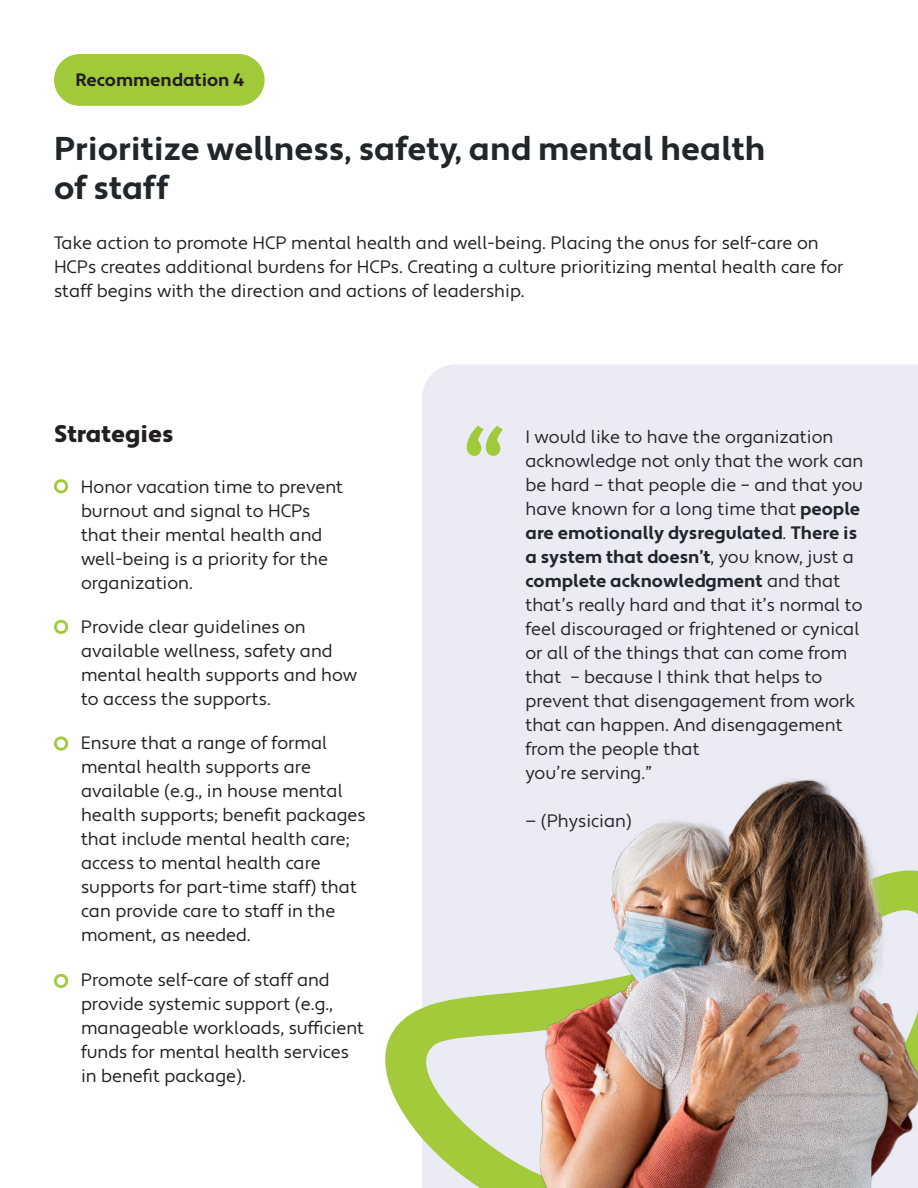
<style>
.page{position:relative;width:918px;height:1188px;background:#fff}
.page>*{position:absolute;margin:0;border:0;box-sizing:border-box;transform-origin:0 0}
.t1{font:500 condensed 120px "Apertura";color:#a1ca3a}
.t2{font:700 33px/39px "Apertura";color:#21262b}
.t3{font:900 24px "Apertura";color:#231f20}
.t4{font:18px/24px "Apertura";color:#231f20}
.t5{font:18px/24px "Apertura";color:#21262b}
.t6{font:700 18px "Apertura";color:#231f20}
.s1{font-weight:700}
</style>
<div class="page">
<div style="left:422px;top:364px;width:496px;height:407px;background:#ebebf5"></div>
<div style="left:54px;top:54px;width:211px;height:52px;background:#a1ca3a;border-radius:26px"></div>
<div style="left:54px;top:479px;width:14px;height:14px;border:3px solid #a1ca3a;border-radius:50%"></div>
<div style="left:54px;top:620px;width:14px;height:14px;border:3px solid #a1ca3a;border-radius:50%"></div>
<div style="left:54px;top:736px;width:14px;height:15px;border:3px solid #a1ca3a;border-radius:50%"></div>
<div style="left:54px;top:974px;width:14px;height:14px;border:3px solid #a1ca3a;border-radius:50%"></div>
<img style="left:385px;top:771px;width:533px;height:417px">
<p class="t6" style="left:76px;top:72px;width:170px">Recommendation 4</p>
<h2 class="t2" style="left:54px;top:132px;width:713px">Prioritize wellness, safety, and mental health of staff</h2>
<p class="t4" style="left:54px;top:233px;width:791px">Take action to promote HCP mental health and well-being. Placing the onus for self-care on<br>HCPs creates additional burdens for HCPs. Creating a culture prioritizing mental health care for staff begins with the direction and actions of leadership.</p>
<h3 class="t3" style="left:54px;top:425px;width:121px">Strategies</h3>
<p class="t5" style="left:525px;top:427px;width:339px">I would like to have the organization acknowledge not only that the work can be hard – that people die – and that you have known for a long time that <span class="s1">people are emotionally dysregulated</span>. <span class="s1">There is a system that doesn’t</span>, you know, just a <span class="s1">complete acknowledgment</span> and that that’s really hard and that it’s normal to feel discouraged or frightened or cynical or all of the things that can come from that – because I think that helps to prevent that disengagement from work that can happen. And disengagement from the people that<br>you’re serving.”</p>
<p class="t5" style="left:525px;top:811px;width:108px">— (Physician)</p>
<h1 class="t1" style="left:461px;top:403px;width:48px">“</h1>
<p class="t4" style="left:81px;top:476px;width:264px;text-indent:-27px">• Honor vacation time to prevent burnout and signal to HCPs that their mental health and well-being is a priority for the organization.</p>
<p class="t4" style="left:81px;top:617px;width:278px;text-indent:-27px">• Provide clear guidelines on available wellness, safety and mental health supports and how to access the supports.</p>
<p class="t4" style="left:81px;top:733px;width:286px;text-indent:-27px">• Ensure that a range of formal mental health supports are available (e.g., in house mental health supports; benefit packages that include mental health care; access to mental health care supports for part-time staff) that can provide care to staff in the moment, as needed.</p>
<p class="t4" style="left:81px;top:969px;width:285px;text-indent:-27px">• Promote self-care of staff and provide systemic support (e.g., manageable workloads, sufficient funds for mental health services in benefit package).</p>
</div>
